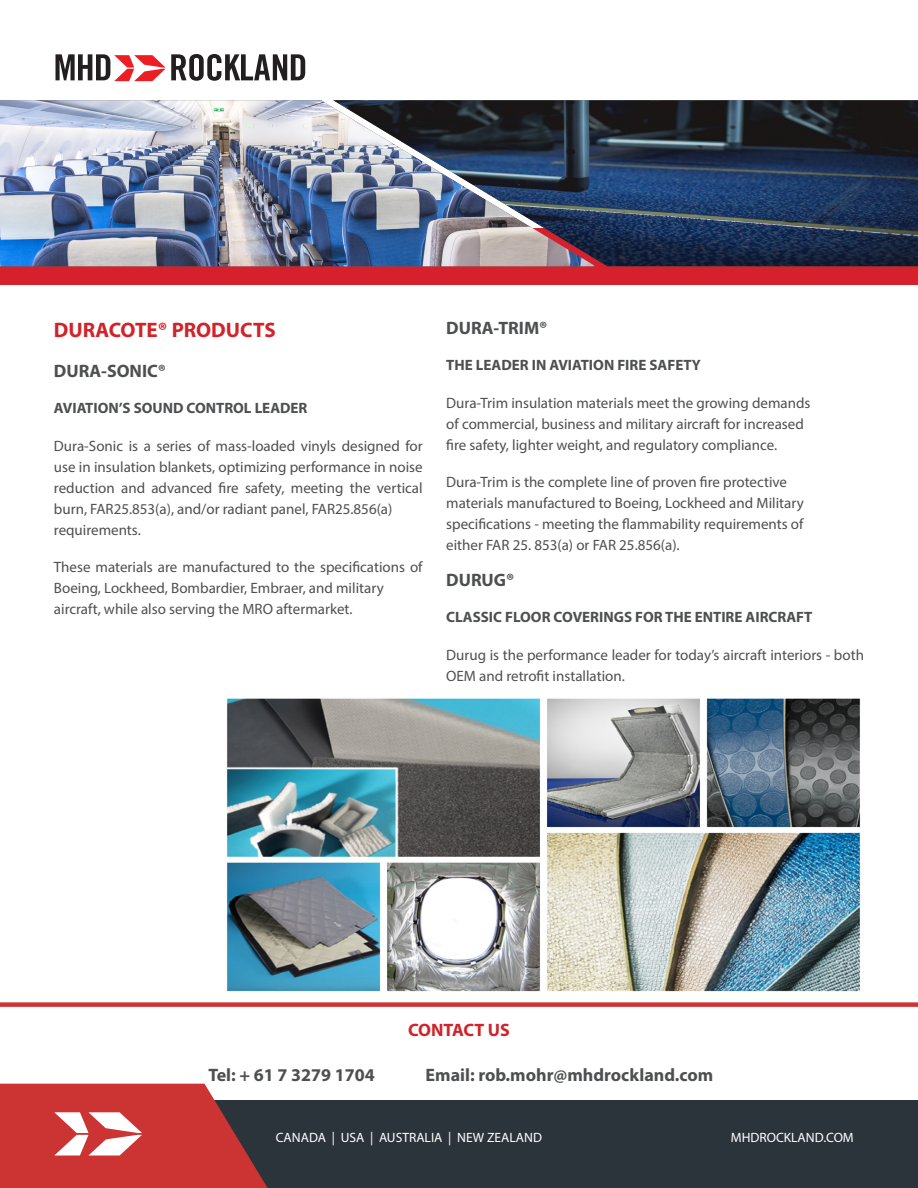
<style>
.page{position:relative;width:918px;height:1188px;background:#fff}
.page>*{position:absolute;margin:0;border:0;box-sizing:border-box;transform-origin:0 0}
.t1{font:700 21px "Myriad Pro";color:#d1232a}
.t2{font:700 18px "Myriad Pro";color:#4e4f50}
.t3{font:700 18px "Myriad Pro";color:#d1232a}
.t4{font:15px/21px "Myriad Pro";color:#4e4f50}
.t5{font:700 15px "Myriad Pro";color:#4e4f50}
.t6{font:13.5px "Myriad Pro";color:#fff}
</style>
<div class="page">
<svg style="left:56px;top:54px;width:249px;height:27px"></svg>
<svg style="left:0;top:1002px;width:918px;height:5px;background:#d34748"></svg>
<div style="left:0;top:228px;width:918px;height:57px;background:#d6212c"></div>
<img style="left:596px;top:100px;width:322px;height:166px">
<img style="left:0;top:100px;width:596px;height:166px">
<img style="left:227px;top:698px;width:633px;height:294px">
<div style="left:149px;top:1100px;width:769px;height:88px;background:#2b343a"></div>
<svg style="left:0;top:1083px;width:268px;height:105px"></svg>
<p class="t1" style="left:54px;top:316px;width:223px">DURACOTE® PRODUCTS</p>
<p class="t2" style="left:54px;top:359px;width:114px">DURA-SONIC®</p>
<p class="t5" style="left:54px;top:398px;width:255px">AVIATION’S SOUND CONTROL LEADER</p>
<p class="t4" style="left:54px;top:435px;width:370px;text-align:justify">Dura-Sonic is a series of mass-loaded vinyls designed for use in insulation blankets, optimizing performance in noise reduction and advanced fire safety, meeting the vertical burn, FAR25.853(a), and/or radiant panel, FAR25.856(a)</p>
<p class="t4" style="left:54px;top:519px;width:88px">requirements.</p>
<p class="t4" style="left:54px;top:556px;width:370px">These materials are manufactured to the specifications of<br>Boeing, Lockheed, Bombardier, Embraer, and military</p>
<p class="t4" style="left:54px;top:598px;width:300px">aircraft, while also serving the MRO aftermarket.</p>
<p class="t2" style="left:446px;top:316px;width:103px">DURA-TRIM®</p>
<p class="t5" style="left:446px;top:355px;width:256px">THE LEADER IN AVIATION FIRE SAFETY</p>
<p class="t4" style="left:446px;top:392px;width:366px">Dura-Trim insulation materials meet the growing demands</p>
<p class="t4" style="left:446px;top:413px;width:359px">of commercial, business and military aircraft for increased</p>
<p class="t4" style="left:446px;top:434px;width:333px">fire safety, lighter weight, and regulatory compliance.</p>
<p class="t4" style="left:446px;top:471px;width:342px">Dura-Trim is the complete line of proven fire protective</p>
<p class="t4" style="left:446px;top:492px;width:359px">materials manufactured to Boeing, Lockheed and Military</p>
<p class="t4" style="left:446px;top:513px;width:359px">specifications - meeting the flammability requirements of</p>
<p class="t4" style="left:446px;top:534px;width:235px">either FAR 25. 853(a) or FAR 25.856(a).</p>
<p class="t2" style="left:446px;top:568px;width:70px">DURUG®</p>
<p class="t5" style="left:446px;top:607px;width:368px">CLASSIC FLOOR COVERINGS FOR THE ENTIRE AIRCRAFT</p>
<p class="t4" style="left:446px;top:644px;width:419px">Durug is the performance leader for today’s aircraft interiors - both<br>OEM and retrofit installation.</p>
<p class="t3" style="left:408px;top:1018px;width:103px">CONTACT US</p>
<p class="t2" style="left:208px;top:1063px;width:168px">Tel: + 61 7 3279 1704</p>
<p class="t2" style="left:426px;top:1063px;width:289px">Email: rob.mohr@mhdrockland.com</p>
<p class="t6" style="left:276px;top:1129px;width:268px">CANADA | USA | AUSTRALIA | NEW ZEALAND</p>
<p class="t6" style="left:731px;top:1129px;width:124px">MHDROCKLAND.COM</p>
</div>
